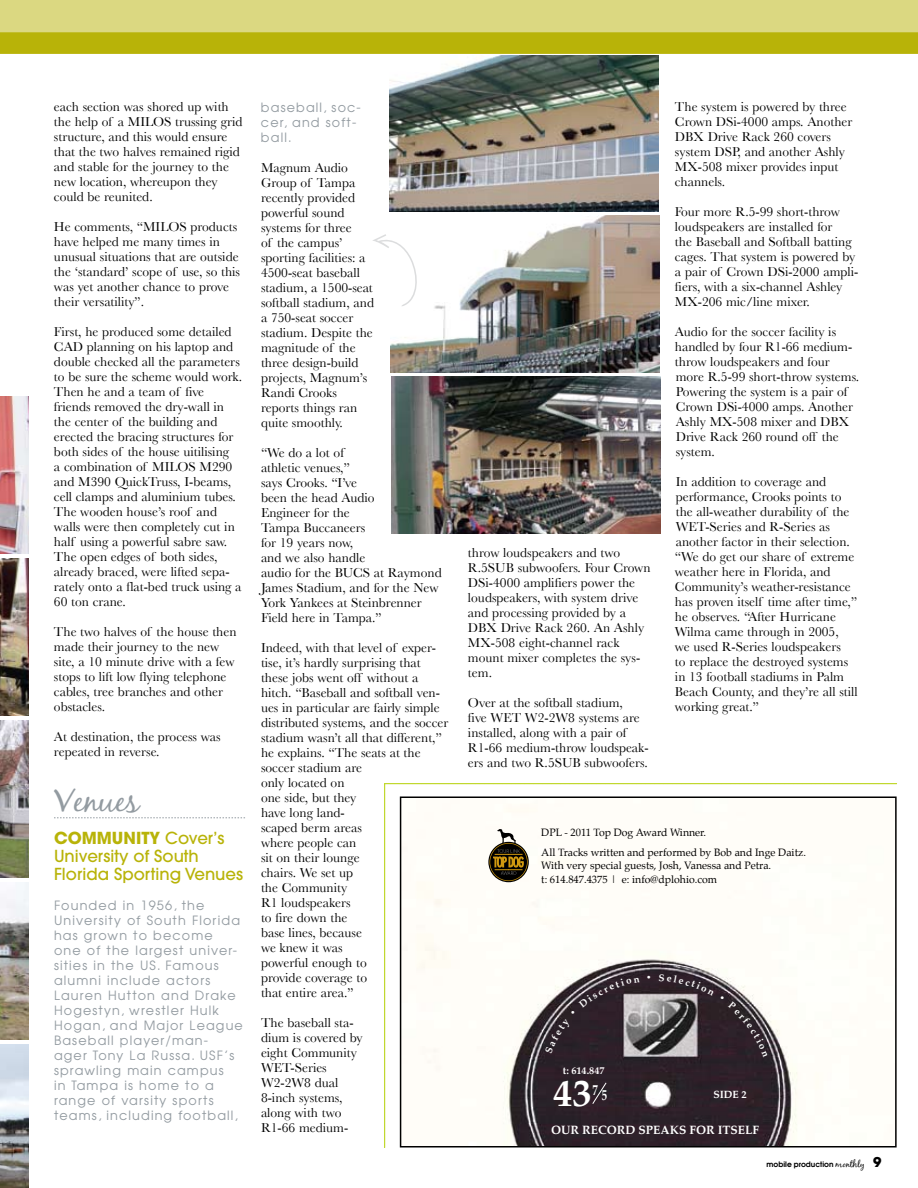
<style>
.page{position:relative;width:918px;height:1188px;background:#fff}
.page>*{position:absolute;margin:0;border:0;box-sizing:border-box;transform-origin:0 0}
.t1{font:700 38.55px "Palatino";color:#fff}
.t2{font:33px "Black Jack";color:#939ba1}
.t3{font:500 16.5px/18px "Avant Garde";color:#b8b308}
.t4{font:700 14.85px "Palatino";color:#fff;scale:.74 1}
.t5{font:13.5px/15px "Baskerville";color:#000}
.t6{font:12.75px/15px "Avant Garde";letter-spacing:.09em;color:#939ba1}
.t7{font:700 12px "Palatino";color:#fff}
.t8{font:10.5px/13.5px "Palatino";color:#000}
.t9{font:700 10.5px "Palatino";color:#fff}
.t10{font:700 10.2px "Palatino";color:#fff}
.t11{font:600 7.5px "Avant Garde";color:#000}
.s1{font-weight:700}
.s2{font-family:"Black Jack";font-weight:400;font-size:9px}
.s3{font-weight:700;font-size:13.5px}
</style>
<div class="page">
<svg style="left:54px;top:817px;width:191px;height:1px"></svg>
<svg style="left:0;top:0;width:918px;height:54px;background:#cdc950"></svg>
<svg style="left:384px;top:783px;width:513px;height:365px"></svg>
<img style="left:0;top:883px;width:28px;height:157px">
<img style="left:0;top:1045px;width:28px;height:143px">
<img style="left:0;top:397px;width:28px;height:157px">
<img style="left:390px;top:55px;width:269px;height:157px">
<img style="left:391px;top:216px;width:269px;height:157px">
<img style="left:392px;top:376px;width:269px;height:157px">
<img style="left:0;top:559px;width:28px;height:157px">
<img style="left:0;top:721px;width:28px;height:157px">
<img style="left:403px;top:799px;width:491px;height:346px">
<div style="left:400px;top:796px;width:497px;height:352px;border:2px solid #000"></div>
<svg style="left:591px;top:1082px;width:16px;height:23px"></svg>
<svg style="left:488px;top:829px;width:41px;height:53px"></svg>
<svg style="left:373px;top:234px;width:47px;height:73px"></svg>
<svg style="left:545px;top:977px;width:95px;height:77px;background:#53494f"></svg>
<svg style="left:659px;top:974px;width:56px;height:22px"></svg>
<svg style="left:721px;top:996px;width:47px;height:61px;background:#4b4147"></svg>
<p class="t5" style="left:54px;top:99px;width:190px">each section was shored up with the help of a MILOS trussing grid structure, and this would ensure that the two halves remained rigid and stable for the journey to the new location, whereupon they could be reunited.</p>
<p class="t5" style="left:54px;top:219px;width:188px">He comments, “MILOS products have helped me many times in unusual situations that are outside the ‘standard’ scope of use, so this was yet another chance to prove their versatility”.</p>
<p class="t5" style="left:54px;top:324px;width:190px">First, he produced some detailed<br>CAD planning on his laptop and double checked all the parameters to be sure the scheme would work.<br>Then he and a team of five friends removed the dry-wall in the center of the building and erected the bracing structures for both sides of the house uitilising<br>a combination of MILOS M290 and M390 QuickTruss, I-beams, cell clamps and aluminium tubes.<br>The wooden house’s roof and walls were then completely cut in half using a powerful sabre saw.<br>The open edges of both sides, already braced, were lifted sepa&shy;rately onto a flat-bed truck using a<br>60 ton crane.</p>
<p class="t5" style="left:54px;top:624px;width:184px">The two halves of the house then made their journey to the new site, a 10 minute drive with a few stops to lift low flying telephone cables, tree branches and other obstacles.</p>
<p class="t5" style="left:54px;top:729px;width:168px">At destination, the process was repeated in reverse.</p>
<h2 class="t2" style="left:54px;top:780px;width:87px">Venues</h2>
<p class="t3" style="left:54px;top:829px;width:191px"><span class="s1">COMMUNITY</span> Cover’s<br>University of South<br>Florida Sporting Venues</p>
<p class="t6" style="left:54px;top:897px;width:190px">Founded in 1956, the<br>University of South Florida has grown to become<br>one of the largest univer&shy;sities in the US. Famous alumni include actors<br>Lauren Hutton and Drake<br>Hogestyn, wrestler Hulk<br>Hogan, and Major League<br>Baseball player/man&shy;ager Tony La Russa. USF’s sprawling main campus<br>in Tampa is home to a range of varsity sports teams, including football,</p>
<p class="t6" style="left:261px;top:100px;width:101px">baseball, soc&shy;cer, and soft&shy;ball.</p>
<p class="t5" style="left:261px;top:160px;width:115px">Magnum Audio<br>Group of Tampa recently provided powerful sound systems for three<br>of the campus’ sporting facilities: a<br>4500-seat baseball stadium, a 1500-seat softball stadium, and a 750-seat soccer stadium. Despite the magnitude of the three design-build projects, Magnum’s<br>Randi Crooks reports things ran quite smoothly.</p>
<p class="t5" style="left:261px;top:445px;width:182px">“We do a lot of<br>athletic venues,”<br>says Crooks. “I’ve<br>been the head Audio<br>Engineer for the<br>Tampa Buccaneers<br>for 19 years now,<br>and we also handle<br>audio for the BUCS at Raymond<br>James Stadium, and for the New<br>York Yankees at Steinbrenner<br>Field here in Tampa.”</p>
<p class="t5" style="left:261px;top:640px;width:189px">Indeed, with that level of exper&shy;tise, it’s hardly surprising that these jobs went off without a hitch. “Baseball and softball ven&shy;ues in particular are fairly simple distributed systems, and the soccer stadium wasn’t all that different,” he explains. “The seats at the soccer stadium are<br>only located on<br>one side, but they<br>have long land-<br>scaped berm areas<br>where people can<br>sit on their lounge<br>chairs. We set up<br>the Community<br>R1 loudspeakers<br>to fire down the<br>base lines, because<br>we knew it was<br>powerful enough to<br>provide coverage to<br>that entire area.”</p>
<p class="t5" style="left:261px;top:1015px;width:103px">The baseball sta&shy;dium is covered by eight Community<br>WET-Series<br>W2-2W8 dual<br>8-inch systems, along with two<br>R1-66 medium-</p>
<p class="t5" style="left:468px;top:545px;width:184px">throw loudspeakers and two<br>R.5SUB subwoofers. Four Crown<br>DSi-4000 amplifiers power the loudspeakers, with system drive and processing provided by a<br>DBX Drive Rack 260. An Ashly<br>MX-508 eight-channel rack mount mixer completes the sys&shy;tem.</p>
<p class="t5" style="left:468px;top:695px;width:182px">Over at the softball stadium,<br>five WET W2-2W8 systems are installed, along with a pair of<br>R1-66 medium-throw loudspeak&shy;ers and two R.5SUB subwoofers.</p>
<p class="t5" style="left:675px;top:99px;width:179px">The system is powered by three<br>Crown DSi-4000 amps. Another<br>DBX Drive Rack 260 covers system DSP, and another Ashly<br>MX-508 mixer provides input channels.</p>
<p class="t5" style="left:675px;top:204px;width:185px">Four more R.5-99 short-throw loudspeakers are installed for<br>the Baseball and Softball batting cages. That system is powered by a pair of Crown DSi-2000 ampli&shy;fiers, with a six-channel Ashley<br>MX-206 mic/line mixer.</p>
<p class="t5" style="left:675px;top:324px;width:186px">Audio for the soccer facility is handled by four R1-66 medium&shy;throw loudspeakers and four more R.5-99 short-throw systems.<br>Powering the system is a pair of<br>Crown DSi-4000 amps. Another<br>Ashly MX-508 mixer and DBX<br>Drive Rack 260 round off the system.</p>
<p class="t5" style="left:675px;top:474px;width:184px">In addition to coverage and performance, Crooks points to the all-weather durability of the<br>WET-Series and R-Series as another factor in their selection. “We do get our share of extreme weather here in Florida, and<br>Community’s weather-resistance has proven itself time after time,” he observes. “After Hurricane<br>Wilma came through in 2005,<br>we used R-Series loudspeakers<br>to replace the destroyed systems in 13 football stadiums in Palm<br>Beach County, and they’re all still working great.”</p>
<p class="t8" style="left:541px;top:826px;width:166px">DPL - 2011 Top Dog Award Winner.</p>
<p class="t8" style="left:541px;top:845px;width:266px">All Tracks written and performed by Bob and Inge Daitz.<br>With very special guests, Josh, Vanessa and Petra.<br>t: 614.847.4375 | e: info@dplohio.com</p>
<p class="t10" style="left:563px;top:1062px;width:43px">t: 614.847</p>
<h1 class="t1" style="left:553px;top:1060px;width:40px">43</h1>
<p class="t4" style="left:593px;top:1080px;width:21px">7 5</p>
<p class="t9" style="left:713px;top:1086px;width:35px">SIDE 2</p>
<p class="t7" style="left:551px;top:1120px;width:209px">OUR RECORD SPEAKS FOR ITSELF</p>
<p class="t11" style="left:767px;top:1159px;width:117px">mobile production <span class="s2">monthly</span> <span class="s3">9</span></p>
</div>
